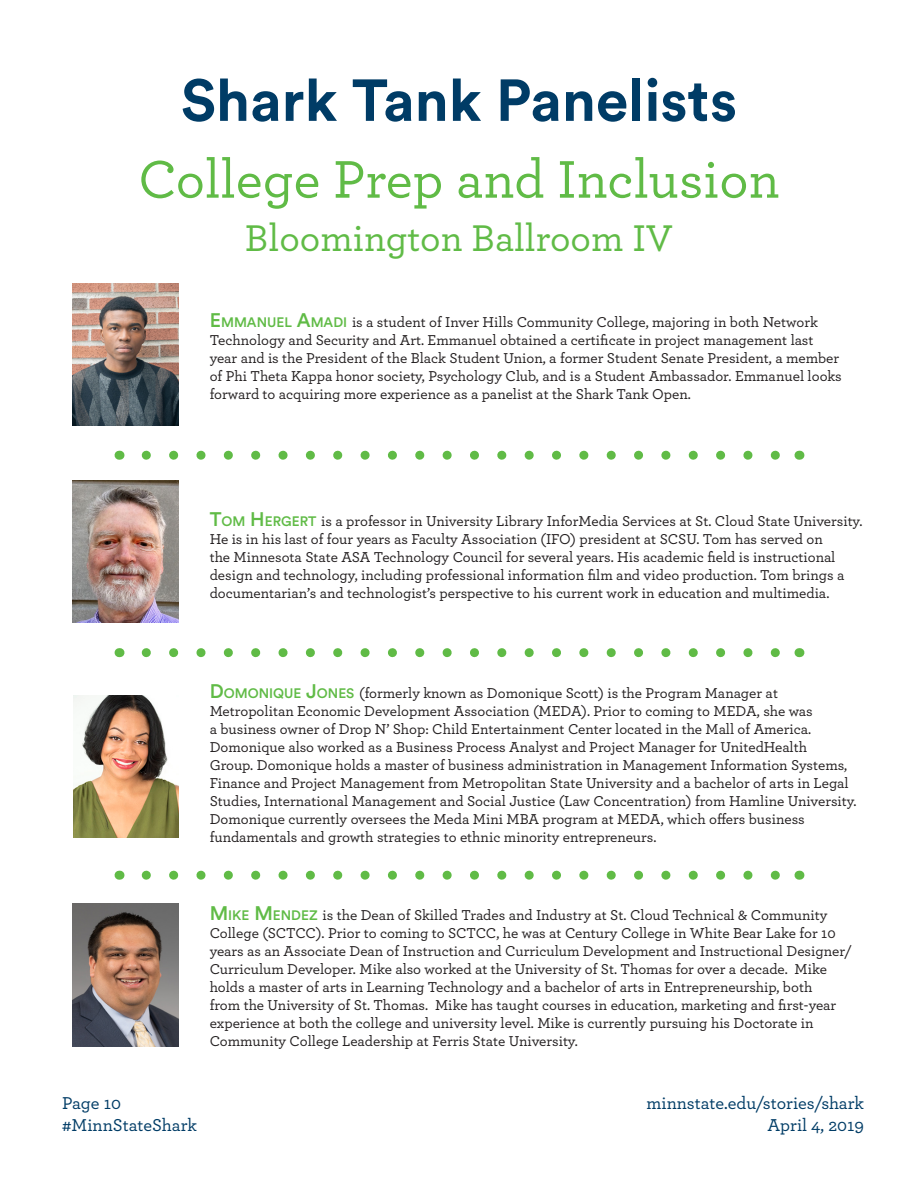
<style>
.page{position:relative;width:918px;height:1188px;background:#fff}
.page>*{position:absolute;margin:0;border:0;box-sizing:border-box;transform-origin:0 0}
.t1{font:700 58.5px "Circular Std";color:#003c66}
.t2{font:500 55.5px "Archer Pro";color:#60bb46}
.t3{font:500 39px "Archer Pro";color:#60bb46}
.t4{font:500 18px/22.5px "Archer Pro";color:#003c66}
.No_Hyphen{font:500 15px/18px "Archer Pro";color:#231f20}
.s1{font-family:"Circular Std";font-size:19.5px;color:#60bb46}
.s2{font-family:"Circular Std";font-size:13.65px;color:#60bb46}
</style>
<div class="page">
<img style="left:72px;top:480px;width:106px;height:142px">
<img style="left:72px;top:904px;width:106px;height:142px">
<img style="left:72px;top:283px;width:106px;height:143px">
<svg style="left:146px;top:451px;width:634px;height:9px"></svg>
<svg style="left:146px;top:648px;width:634px;height:9px"></svg>
<svg style="left:146px;top:871px;width:634px;height:9px"></svg>
<img style="left:74px;top:695px;width:104px;height:142px">
<p class="t1" style="left:181px;top:63px;width:558px">Shark Tank Panelists</p>
<p class="t2" style="left:138px;top:139px;width:643px">College Prep and Inclusion</p>
<p class="t3" style="left:245px;top:210px;width:430px">Bloomington Ballroom IV</p>
<p class="No_Hyphen" style="left:210px;top:312px;width:634px"><span class="s1">E</span> <span class="s2">MMANUEL</span> <span class="s1">A</span><span class="s2">MADI</span> is a student of Inver Hills Community College, majoring in both Network Technology and Security and Art. Emmanuel obtained a certificate in project management last year and is the President of the Black Student Union, a former Student Senate President, a member of Phi Theta Kappa honor society, Psychology Club, and is a Student Ambassador. Emmanuel looks forward to acquiring more experience as a panelist at the Shark Tank Open.</p>
<p class="No_Hyphen" style="left:210px;top:511px;width:654px"><span class="s1">T</span><span class="s2">OM</span> <span class="s1">H</span> <span class="s2">ERGERT</span> is a professor in University Library InforMedia Services at St. Cloud State University.<br>He is in his last of four years as Faculty Association (IFO) president at SCSU. Tom has served on<br>the Minnesota State ASA Technology Council for several years. His academic field is instructional design and technology, including professional information film and video production. Tom brings a documentarian’s and technologist’s perspective to his current work in education and multimedia.</p>
<p class="No_Hyphen" style="left:210px;top:683px;width:649px"><span class="s1">D</span><span class="s2">OMONIQUE</span> <span class="s1">J</span><span class="s2">ONES</span> (formerly known as Domonique Scott) is the Program Manager at Metropolitan Economic Development Association (MEDA). Prior to coming to MEDA, she was<br>a business owner of Drop N’ Shop: Child Entertainment Center located in the Mall of America.<br>Domonique also worked as a Business Process Analyst and Project Manager for UnitedHealth<br>Group. Domonique holds a master of business administration in Management Information Systems, Finance and Project Management from Metropolitan State University and a bachelor of arts in Legal Studies, International Management and Social Justice (Law Concentration) from Hamline University.<br>Domonique currently oversees the Meda Mini MBA program at MEDA, which offers business fundamentals and growth strategies to ethnic minority entrepreneurs.</p>
<p class="No_Hyphen" style="left:210px;top:905px;width:644px"><span class="s1">M</span> <span class="s2">IKE</span> <span class="s1">M</span> <span class="s2">ENDEZ</span> is the Dean of Skilled Trades and Industry at St. Cloud Technical &amp; Community College (SCTCC). Prior to coming to SCTCC, he was at Century College in White Bear Lake for 10 years as an Associate Dean of Instruction and Curriculum Development and Instructional Designer/ Curriculum Developer. Mike also worked at the University of St. Thomas for over a decade. Mike holds a master of arts in Learning Technology and a bachelor of arts in Entrepreneurship, both<br>from the University of St. Thomas. Mike has taught courses in education, marketing and first-year experience at both the college and university level. Mike is currently pursuing his Doctorate in Community College Leadership at Ferris State University.</p>
<p class="t4" style="left:62px;top:1091px;width:136px">Page 10 #MinnStateShark</p>
<p class="t4" style="left:647px;top:1091px;width:219px;text-align:right">minnstate.edu/stories/shark<br>April 4, 2019</p>
</div>
